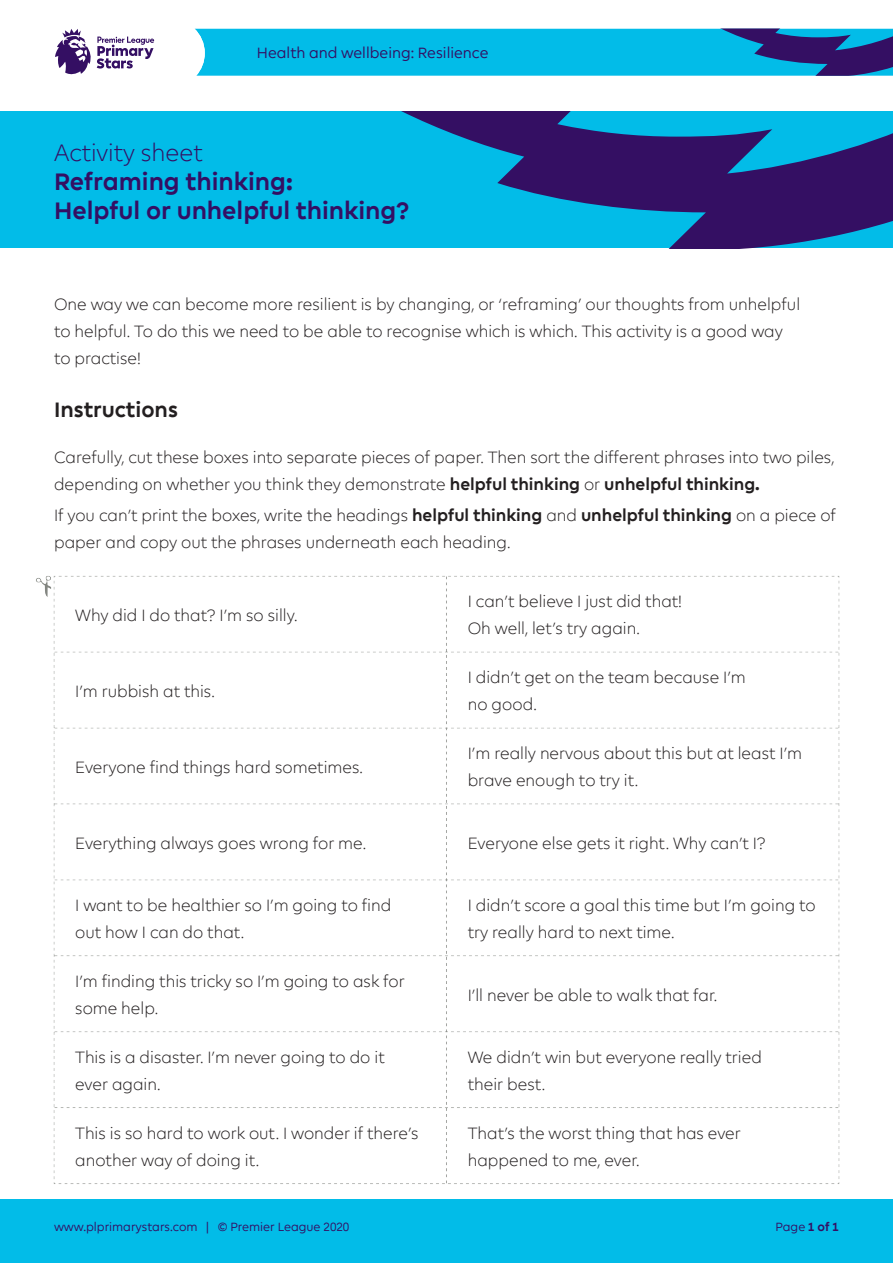
<style>
.page{position:relative;width:893px;height:1263px;background:#fff}
.page>*{position:absolute;margin:0;border:0;box-sizing:border-box;transform-origin:0 0}
.Resource_Title_Purpl{font:700 24px/28.8px "Premier League";color:#340f63}
.Resource_Identifier{font:300 24px "Premier League";color:#340f63}
.Instructions{font:700 21px "Premier League";color:#231f20}
.Body{font:300 16.5px/27px "Premier League";color:#231f20}
.Resource_Pack_Title{font:15px "Premier League";color:#340f63}
.t1{font:12px "Premier League";color:#340f63}
.s1{font-weight:700}
</style>
<div class="page">
<div style="left:0;top:111px;width:893px;height:137px;background:#02bce8"></div>
<svg style="left:401px;top:111px;width:492px;height:137px;fill:#340f63"></svg>
<svg style="left:194px;top:28px;width:699px;height:48px;background:#10a8d7"></svg>
<div style="left:0;top:1199px;width:893px;height:64px;background:#02bce8"></div>
<img style="left:36px;top:576px;width:804px;height:608px">
<svg style="left:55px;top:29px;width:99px;height:46px"></svg>
<p class="Resource_Pack_Title" style="left:257px;top:44px;width:233px">Health and wellbeing: Resilience</p>
<p class="Resource_Identifier" style="left:54px;top:140px;width:150px">Activity sheet</p>
<p class="Resource_Title_Purpl" style="left:54px;top:168px;width:356px">Reframing thinking:<br>Helpful or unhelpful thinking?</p>
<p class="Body" style="left:54px;top:292px;width:748px">One way we can become more resilient is by changing, or ‘reframing’ our thoughts from unhelpful to helpful. To do this we need to be able to recognise which is which. This activity is a good way to practise!</p>
<p class="Instructions" style="left:54px;top:398px;width:126px">Instructions</p>
<p class="Body" style="left:54px;top:444px;width:782px">Carefully, cut these boxes into separate pieces of paper. Then sort the different phrases into two piles, depending on whether you think they demonstrate <span class="s1">helpful thinking</span> or <span class="s1">unhelpful thinking.</span></p>
<p class="Body" style="left:54px;top:502px;width:783px">If you can’t print the boxes, write the headings <span class="s1">helpful thinking</span> and <span class="s1">unhelpful thinking</span> on a piece of paper and copy out the phrases underneath each heading.</p>
<p class="Body" style="left:75px;top:602px;width:224px">Why did I do that? I’m so silly.</p>
<p class="Body" style="left:75px;top:678px;width:141px">I’m rubbish at this.</p>
<p class="Body" style="left:75px;top:754px;width:289px">Everyone find things hard sometimes.</p>
<p class="Body" style="left:468px;top:588px;width:216px">I can’t believe I just did that!<br>Oh well, let’s try again.</p>
<p class="Body" style="left:468px;top:664px;width:280px">I didn’t get on the team because I’m no good.</p>
<p class="Body" style="left:468px;top:740px;width:336px">I’m really nervous about this but at least I’m brave enough to try it.</p>
<p class="Body" style="left:75px;top:830px;width:292px">Everything always goes wrong for me.</p>
<p class="Body" style="left:468px;top:830px;width:299px">Everyone else gets it right. Why can’t I?</p>
<p class="Body" style="left:75px;top:892px;width:318px">I want to be healthier so I’m going to find out how I can do that.</p>
<p class="Body" style="left:468px;top:892px;width:350px">I didn’t score a goal this time but I’m going to try really hard to next time.</p>
<p class="Body" style="left:75px;top:968px;width:331px">I’m finding this tricky so I’m going to ask for some help.</p>
<p class="Body" style="left:468px;top:982px;width:251px">I’ll never be able to walk that far.</p>
<p class="Body" style="left:75px;top:1044px;width:311px">This is a disaster. I’m never going to do it ever again.</p>
<p class="Body" style="left:468px;top:1044px;width:296px">We didn’t win but everyone really tried their best.</p>
<p class="Body" style="left:75px;top:1120px;width:345px">This is so hard to work out. I wonder if there’s another way of doing it.</p>
<p class="Body" style="left:468px;top:1120px;width:274px">That’s the worst thing that has ever happened to me, ever.</p>
<p class="t1" style="left:54px;top:1220px;width:297px">www.plprimarystars.com | © Premier League 2020</p>
<p class="t1" style="left:775px;top:1220px;width:65px">Page <span class="s1">1 of 1</span></p>
</div>
